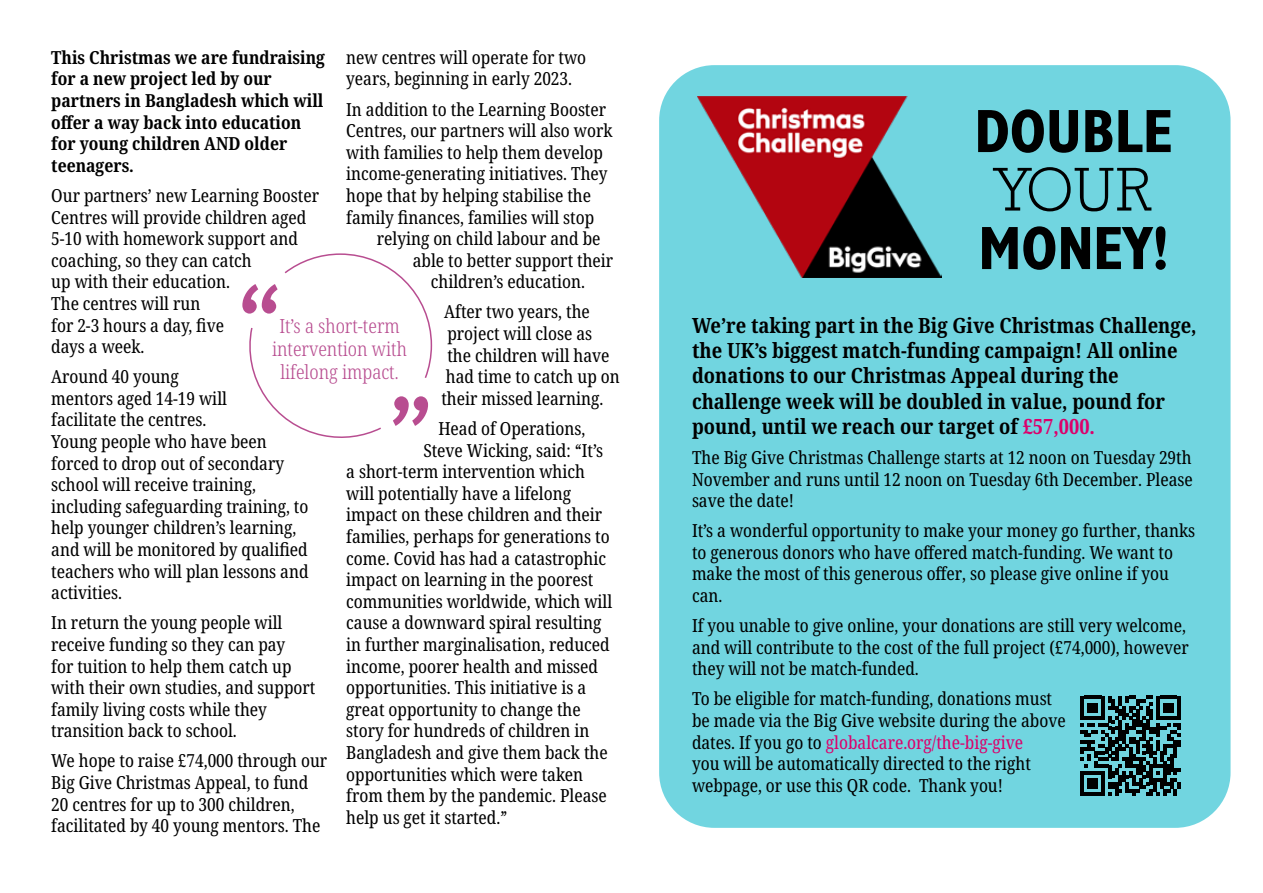
<style>
.page{position:relative;width:1263px;height:893px;background:#fff}
.page>*{position:absolute;margin:0;border:0;box-sizing:border-box;transform-origin:0 0}
.t1{font:700 condensed 61.5px "Humanist 521 BT";color:#000}
.t2{font:61.5px "Geo Slb 712 Lt BT";color:#000}
.t3{font:700 condensed 21px/25.2px "Noto Serif";color:#000}
.t4{font:300 condensed 19.5px/23.4px "Noto Serif";color:#b84d90;text-align:center}
.t5{font:condensed 18px/21.6px "Noto Serif";color:#000}
.t6{font:700 condensed 18px/21.6px "Noto Serif";color:#000}
.s1{color:#dc006b}
</style>
<div class="page">
<div style="left:659px;top:65px;width:571px;height:763px;background:#71d5e0;border-radius:55px"></div>
<svg style="left:1081px;top:696px;width:99px;height:100px"></svg>
<img style="left:697px;top:97px;width:244px;height:181px">
<svg style="left:242px;top:253px;width:191px;height:185px"></svg>
<p class="t5" style="left:346px;top:47px;width:241px">new centres will operate for two years, beginning in early 2023.</p>
<p class="t5" style="left:346px;top:99px;width:268px">In addition to the Learning Booster Centres, our partners will also work with families to help them develop income-generating initiatives. They hope that by helping stabilise the family finances, families will stop</p>
<p class="t5" style="left:377px;top:228px;width:225px">relying on child labour and be</p>
<p class="t5" style="left:413px;top:250px;width:202px">able to better support their</p>
<p class="t5" style="left:431px;top:272px;width:156px">children’s education.</p>
<p class="t5" style="left:444px;top:302px;width:147px">After two years, the</p>
<p class="t5" style="left:447px;top:323px;width:146px">project will close as</p>
<p class="t5" style="left:447px;top:345px;width:164px">the children will have</p>
<p class="t5" style="left:446px;top:366px;width:175px">had time to catch up on</p>
<p class="t5" style="left:441px;top:388px;width:164px">their missed learning.</p>
<p class="t5" style="left:438px;top:418px;width:149px">Head of Operations,</p>
<p class="t5" style="left:423px;top:440px;width:181px">Steve Wicking, said: “It’s</p>
<p class="t5" style="left:346px;top:461px;width:240px">a short-term intervention which</p>
<p class="t5" style="left:346px;top:483px;width:226px">will potentially have a lifelong</p>
<p class="t5" style="left:346px;top:505px;width:257px">impact on these children and their</p>
<p class="t5" style="left:346px;top:526px;width:265px">families, perhaps for generations to</p>
<p class="t5" style="left:346px;top:548px;width:261px">come. Covid has had a catastrophic</p>
<p class="t5" style="left:346px;top:569px;width:248px">impact on learning in the poorest</p>
<p class="t5" style="left:346px;top:591px;width:268px">communities worldwide, which will</p>
<p class="t5" style="left:346px;top:613px;width:257px">cause a downward spiral resulting</p>
<p class="t5" style="left:346px;top:634px;width:265px">in further marginalisation, reduced</p>
<p class="t5" style="left:346px;top:656px;width:253px">income, poorer health and missed</p>
<p class="t5" style="left:346px;top:677px;width:241px">opportunities. This initiative is a</p>
<p class="t5" style="left:346px;top:699px;width:236px">great opportunity to change the</p>
<p class="t5" style="left:346px;top:721px;width:245px">story for hundreds of children in</p>
<p class="t5" style="left:346px;top:742px;width:263px">Bangladesh and give them back the</p>
<p class="t5" style="left:346px;top:764px;width:238px">opportunities which were taken</p>
<p class="t5" style="left:346px;top:785px;width:262px">from them by the pandemic. Please</p>
<p class="t5" style="left:346px;top:807px;width:163px">help us get it started.”</p>
<p class="t6" style="left:51px;top:47px;width:275px">This Christmas we are fundraising for a new project led by our partners in Bangladesh which will offer a way back into education for young children AND older teenagers.</p>
<p class="t5" style="left:51px;top:185px;width:269px">Our partners’ new Learning Booster<br>Centres will provide children aged<br>5-10 with homework support and coaching, so they can catch<br>up with their education.<br>The centres will run<br>for 2-3 hours a day, five<br>days a week.</p>
<p class="t5" style="left:51px;top:367px;width:259px">Around 40 young<br>mentors aged 14-19 will<br>facilitate the centres.<br>Young people who have been forced to drop out of secondary school will receive training, including safeguarding training, to help younger children’s learning, and will be monitored by qualified teachers who will plan lessons and activities.</p>
<p class="t5" style="left:51px;top:613px;width:266px">In return the young people will receive funding so they can pay<br>for tuition to help them catch up with their own studies, and support family living costs while they transition back to school.</p>
<p class="t5" style="left:51px;top:751px;width:278px">We hope to raise £74,000 through our Big Give Christmas Appeal, to fund 20 centres for up to 300 children, facilitated by 40 young mentors. The</p>
<p class="t4" style="left:272px;top:314px;width:136px">It’s a short-term intervention with lifelong impact.</p>
<h1 class="t1" style="left:974px;top:93px;width:200px">DOUBLE</h1>
<h1 class="t2" style="left:996px;top:150px;width:157px">YOUR</h1>
<h1 class="t1" style="left:978px;top:210px;width:192px">MONEY!</h1>
<p class="t3" style="left:692px;top:313px;width:506px">We’re taking part in the Big Give Christmas Challenge, the UK’s biggest match-funding campaign! All online donations to our Christmas Appeal during the challenge week will be doubled in value, pound for pound, until we reach our target of <span class="s1">£57,000.</span></p>
<p class="t5" style="left:692px;top:447px;width:502px;text-align:justify">The Big Give Christmas Challenge starts at 12 noon on Tuesday 29th November and runs until 12 noon on Tuesday 6th December. Please save the date!</p>
<p class="t5" style="left:692px;top:520px;width:505px">It’s a wonderful opportunity to make your money go further, thanks to generous donors who have offered match-funding. We want to make the most of this generous offer, so please give online if you can.</p>
<p class="t5" style="left:692px;top:615px;width:498px">If you unable to give online, your donations are still very welcome, and will contribute to the cost of the full project (£74,000), however they will not be match-funded.</p>
<p class="t5" style="left:692px;top:689px;width:375px">To be eligible for match-funding, donations must be made via the Big Give website during the above dates. If you go to <span class="s1">globalcare.org/the-big-give<br></span>you will be automatically directed to the right webpage, or use this QR code. Thank you!</p>
</div>
